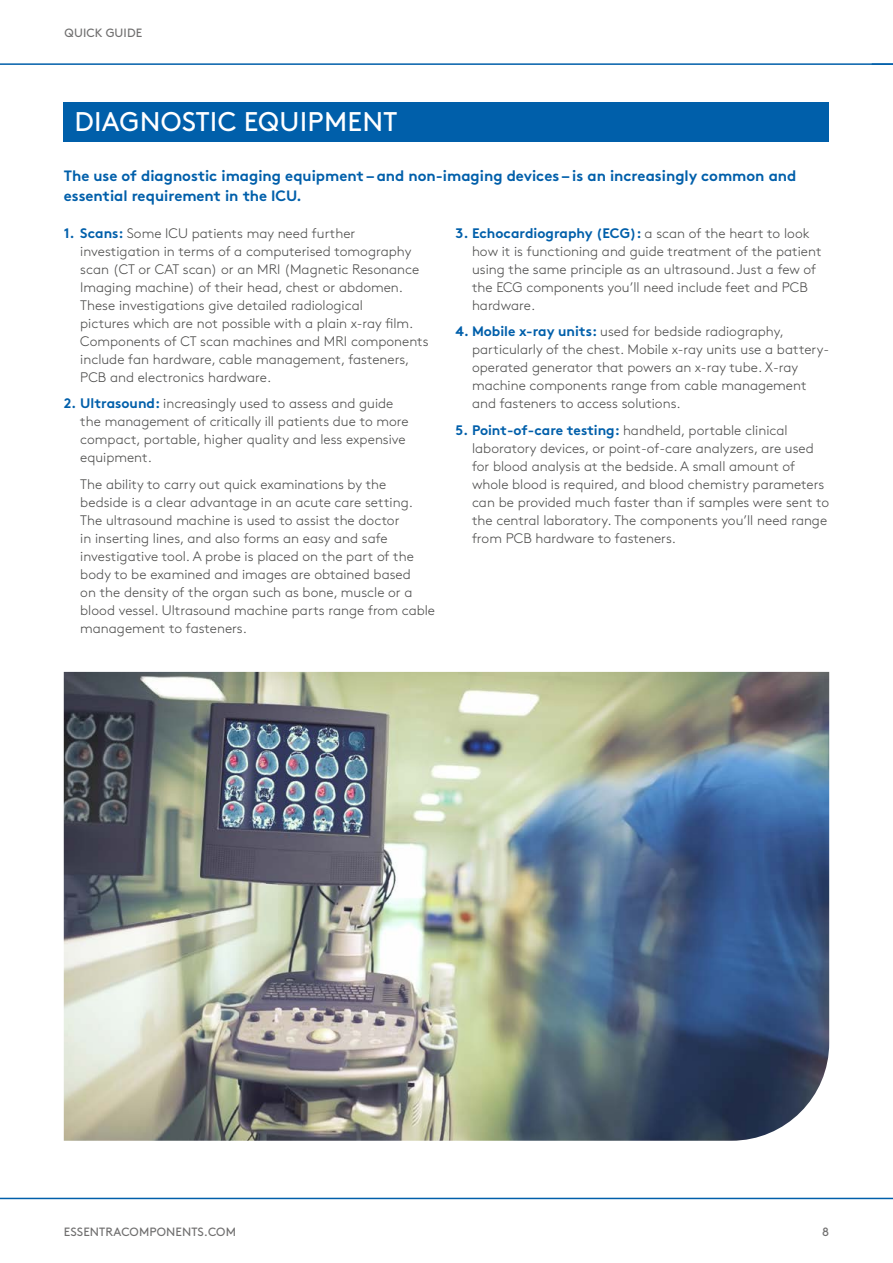
<style>
.page{position:relative;width:893px;height:1263px;background:#fff}
.page>*{position:absolute;margin:0;border:0;box-sizing:border-box;transform-origin:0 0}
.t1{font:27px "Brown Pro";letter-spacing:.01em;color:#fff}
.t2{font:700 15px/19.5px "Brown Pro";color:#005faa}
.t3{font:300 13.8px/18px "Brown Pro";color:#4a4a49}
.t4{font:12px "Brown Pro";letter-spacing:.01em;color:#706f6f}
.s1{font-weight:700;color:#005faa}
</style>
<div class="page">
<hr style="left:0;top:1198px;width:893px;height:1px;background:#005faa">
<hr style="left:0;top:63px;width:893px;height:2px;background:#005faa">
<img style="left:64px;top:672px;width:765px;height:469px">
<div style="left:64px;top:102px;width:765px;height:39px;background:#005faa"></div>
<p class="t4" style="left:65px;top:24px;width:79px">QUICK GUIDE</p>
<h1 class="t1" style="left:75px;top:101px;width:324px">DIAGNOSTIC EQUIPMENT</h1>
<p class="t2" style="left:64px;top:165px;width:734px">The use of diagnostic imaging equipment – and non-imaging devices – is an increasingly common and essential requirement in the ICU.</p>
<p class="t3" style="left:80px;top:223px;width:350px;text-indent:-17px"><span class="s1">1. Scans:</span> Some ICU patients may need further investigation in terms of a computerised tomography scan (CT or CAT scan) or an MRI (Magnetic Resonance Imaging machine) of their head, chest or abdomen.<br>These investigations give detailed radiological<br>pictures which are not possible with a plain x-ray film.<br>Components of CT scan machines and MRI components include fan hardware, cable management, fasteners, PCB and electronics hardware.</p>
<p class="t3" style="left:80px;top:394px;width:330px;text-indent:-17px"><span class="s1">2. Ultrasound:</span> increasingly used to assess and guide the management of critically ill patients due to more compact, portable, higher quality and less expensive equipment.</p>
<p class="t3" style="left:80px;top:474px;width:356px">The ability to carry out quick examinations by the bedside is a clear advantage in an acute care setting.<br>The ultrasound machine is used to assist the doctor<br>in inserting lines, and also forms an easy and safe investigative tool. A probe is placed on the part of the body to be examined and images are obtained based<br>on the density of the organ such as bone, muscle or a blood vessel. Ultrasound machine parts range from cable management to fasteners.</p>
<p class="t3" style="left:472px;top:223px;width:351px;text-indent:-17px"><span class="s1">3. Echocardiography (ECG):</span> a scan of the heart to look how it is functioning and guide treatment of the patient using the same principle as an ultrasound. Just a few of the ECG components you’ll need include feet and PCB hardware.</p>
<p class="t3" style="left:472px;top:321px;width:359px;text-indent:-17px"><span class="s1">4. Mobile x-ray units:</span> used for bedside radiography, particularly of the chest. Mobile x-ray units use a battery&shy;operated generator that powers an x-ray tube. X-ray machine components range from cable management and fasteners to access solutions.</p>
<p class="t3" style="left:472px;top:420px;width:359px;text-indent:-17px"><span class="s1">5. Point-of-care testing:</span> handheld, portable clinical laboratory devices, or point-of-care analyzers, are used for blood analysis at the bedside. A small amount of whole blood is required, and blood chemistry parameters can be provided much faster than if samples were sent to the central laboratory. The components you’ll need range from PCB hardware to fasteners.</p>
<p class="t4" style="left:64px;top:1222px;width:174px">ESSENTRACOMPONENTS.COM</p>
<p class="t4" style="left:822px;top:1222px;width:8px">8</p>
</div>
